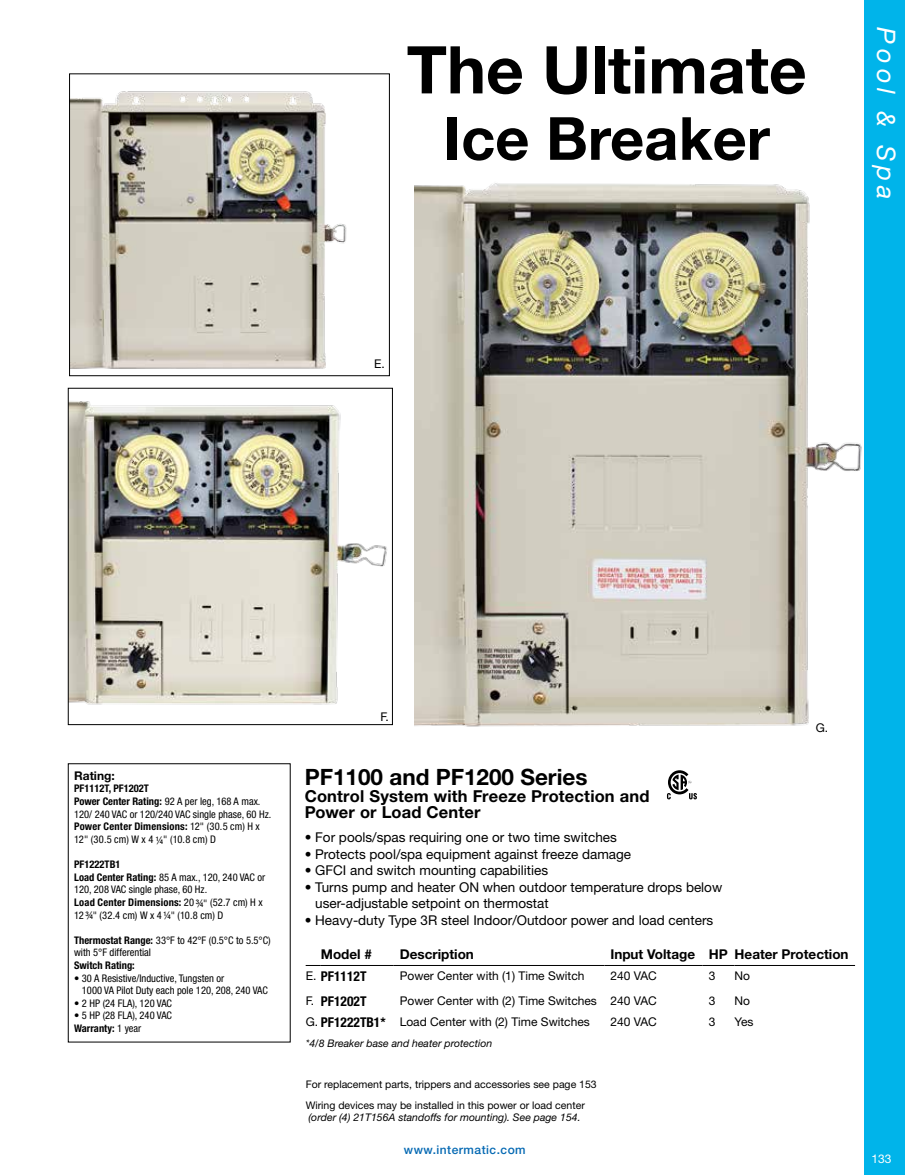
<style>
.page{position:relative;width:905px;height:1175px;background:#fff}
.page>*{position:absolute;margin:0;border:0;box-sizing:border-box;transform-origin:0 0}
.t1{font:700 65.85px "Helvetica Neue LT Std";color:#000}
.t2{font:700 59.55px "Helvetica Neue LT Std";color:#000}
.t3{font:italic 25.5px "Helvetica Neue LT Std";letter-spacing:.2em;color:#fff}
.t4{font:700 22.5px "Helvetica Neue LT Std";color:#000}
.t5{font:700 16.5px/16.5px "Helvetica Neue LT Std";letter-spacing:.01em;color:#000}
.t6{font:13.5px/16.5px "Helvetica Neue LT Std";color:#000}
.t7{font:700 13.5px "Helvetica Neue LT Std";color:#000}
.t8{font:700 condensed 13.5px "Helvetica Neue LT Std";color:#000}
.t9{font:12px "Helvetica Neue LT Std";color:#000}
.t10{font:500 12px "Helvetica Neue LT Std";letter-spacing:.04em;color:#0569b3}
.t11{font:700 12px "Helvetica Neue LT Std";color:#000}
.t12{font:12px "Helvetica Neue LT Std";color:#fff}
.t13{font:condensed 10.5px/12.6px "Helvetica Neue LT Std";color:#000}
.t14{font:10.5px "Helvetica Neue LT Std";color:#000}
.t15{font:italic 10.5px "Helvetica Neue LT Std";color:#000}
.t16{font:700 condensed 10.5px "Helvetica Neue LT Std";color:#000}
.s1{font-weight:700}
.s2{font-weight:400;font-stretch:normal;font-size:12px}
.s3{font-weight:700;font-stretch:condensed;font-size:13.5px}
</style>
<div class="page">
<div style="left:864px;top:0;width:40px;height:1174px;background:#00b4ea"></div>
<img style="left:71px;top:91px;width:276px;height:278px">
<div style="left:69px;top:74px;width:320px;height:302px;border:1px solid #000"></div>
<img style="left:70px;top:401px;width:317px;height:304px">
<div style="left:68px;top:388px;width:324px;height:337px;border:1px solid #000"></div>
<img style="left:415px;top:183px;width:447px;height:544px">
<svg style="left:306px;top:965px;width:15px;height:1px"></svg>
<hr style="left:321px;top:965px;width:73px;height:1px;background:#000">
<hr style="left:394px;top:965px;width:210px;height:1px;background:#000">
<hr style="left:604px;top:965px;width:98px;height:1px;background:#000">
<hr style="left:702px;top:965px;width:32px;height:1px;background:#000">
<hr style="left:734px;top:965px;width:121px;height:1px;background:#000">
<svg style="left:667px;top:770px;width:30px;height:29px"></svg>
<h1 class="t1" style="left:407px;top:29px;width:401px">The Ultimate</h1>
<h2 class="t2" style="left:443px;top:102px;width:328px">Ice Breaker</h2>
<p class="t9" style="left:374px;top:357px;width:12px">E.</p>
<h3 class="t3" style="left:901px;top:27px;width:174px;rotate:90deg">Pool &amp; Spa</h3>
<p class="t11" style="left:74px;top:768px;width:42px">Rating:</p>
<p class="t13" style="left:74px;top:782px;width:199px"><span class="s1">PF1112T, PF1202T<br>Power Center Rating:</span> 92 A per leg, 168 A max.<br>120/ 240 VAC or 120/240 VAC single phase, 60 Hz.<br><span class="s1">Power Center Dimensions:</span> 12" (30.5 cm) H x 12" (30.5 cm) W x 4 ¼" (10.8 cm) D</p>
<p class="t13" style="left:74px;top:858px;width:193px"><span class="s1">PF1222TB1<br>Load Center Rating:</span> 85 A max., 120, 240 VAC or<br>120, 208 VAC single phase, 60 Hz.<br><span class="s1">Load Center Dimensions:</span> 20¾" (52.7 cm) H x<br>12¾" (32.4 cm) W x 4¼" (10.8 cm) D</p>
<p class="t13" style="left:74px;top:933px;width:198px"><span class="s1">Thermostat Range:</span> 33°F to 42°F (0.5°C to 5.5°C) with 5°F differential</p>
<p class="t16" style="left:74px;top:958px;width:62px">Switch Rating:</p>
<p class="t13" style="left:82px;top:971px;width:187px;text-indent:-8px">• 30 A Resistive/Inductive, Tungsten or<br>1000 VA Pilot Duty each pole 120, 208, 240 VAC</p>
<p class="t13" style="left:74px;top:996px;width:99px">• 2 HP (24 FLA), 120 VAC</p>
<p class="t13" style="left:74px;top:1009px;width:99px">• 5 HP (28 FLA), 240 VAC<br><span class="s1">Warranty:</span> 1 year</p>
<p class="t9" style="left:380px;top:709px;width:10px">F.</p>
<h3 class="t4" style="left:305px;top:763px;width:284px">PF1100 and PF1200 Series</h3>
<h3 class="t5" style="left:305px;top:787px;width:346px">Control System with Freeze Protection and<br>Power or Load Center</h3>
<p class="t6" style="left:305px;top:829px;width:314px">• For pools/spas requiring one or two time switches</p>
<p class="t6" style="left:305px;top:845px;width:328px">• Protects pool/spa equipment against freeze damage</p>
<p class="t6" style="left:305px;top:862px;width:245px">• GFCI and switch mounting capabilities</p>
<p class="t6" style="left:315px;top:878px;width:408px;text-indent:-11px">• Turns pump and heater ON when outdoor temperature drops below user-adjustable setpoint on thermostat</p>
<p class="t6" style="left:305px;top:911px;width:410px">• Heavy-duty Type 3R steel Indoor/Outdoor power and load centers</p>
<p class="t9" style="left:815px;top:721px;width:14px">G.</p>
<p class="t7" style="left:321px;top:946px;width:53px">Model #</p>
<p class="t7" style="left:400px;top:946px;width:76px">Description</p>
<p class="t7" style="left:610px;top:946px;width:240px">Input Voltage HP Heater Protection</p>
<p class="t8" style="left:306px;top:968px;width:62px"><span class="s2">E.</span> PF1112T</p>
<p class="t9" style="left:400px;top:968px;width:186px">Power Center with (1) Time Switch</p>
<p class="t9" style="left:610px;top:968px;width:48px">240 VAC</p>
<p class="t9" style="left:708px;top:968px;width:8px">3</p>
<p class="t9" style="left:734px;top:968px;width:17px">No</p>
<p class="t8" style="left:306px;top:992px;width:62px"><span class="s2">F.</span> PF1202T</p>
<p class="t9" style="left:400px;top:993px;width:259px">Power Center with (2) Time Switches 240 VAC</p>
<p class="t9" style="left:708px;top:993px;width:8px">3</p>
<p class="t9" style="left:734px;top:993px;width:17px">No</p>
<p class="t9" style="left:306px;top:1015px;width:286px">G. <span class="s3">PF1222TB1*</span> Load Center with (2) Time Switches</p>
<p class="t9" style="left:610px;top:1015px;width:48px">240 VAC</p>
<p class="t9" style="left:708px;top:1015px;width:8px">3</p>
<p class="t9" style="left:734px;top:1015px;width:20px">Yes</p>
<p class="t15" style="left:306px;top:1036px;width:188px">*4/8 Breaker base and heater protection</p>
<p class="t14" style="left:306px;top:1078px;width:292px">For replacement parts, trippers and accessories see page 153</p>
<p class="t14" style="left:306px;top:1098px;width:281px">Wiring devices may be installed in this power or load center</p>
<p class="t15" style="left:308px;top:1111px;width:273px">(order (4) 21T156A standoffs for mounting). See page 154.</p>
<p class="t10" style="left:404px;top:1142px;width:123px">www.intermatic.com</p>
<p class="t12" style="left:871px;top:1151px;width:22px">133</p>
</div>
